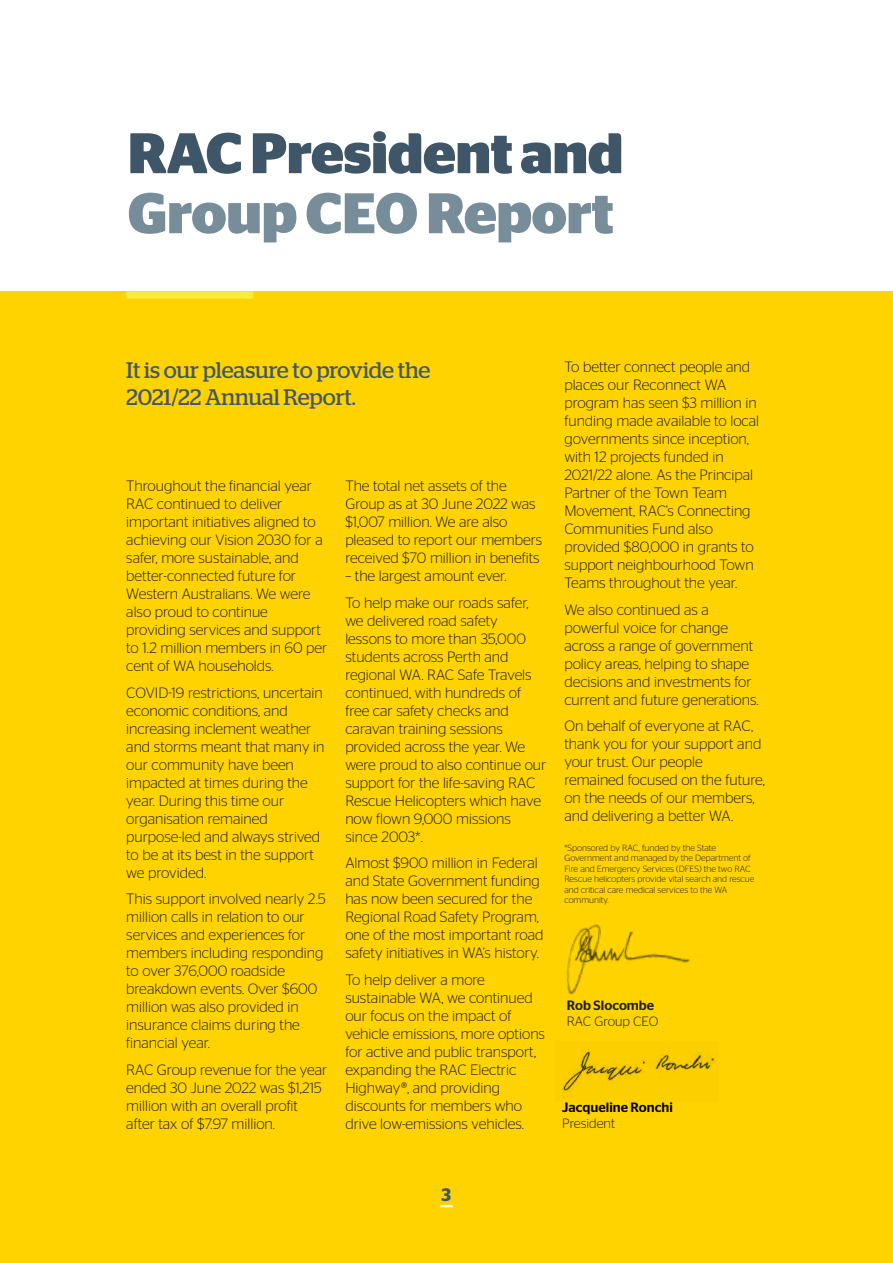
<style>
.page{position:relative;width:893px;height:1263px;background:#fff}
.page>*{position:absolute;margin:0;border:0;box-sizing:border-box;transform-origin:0 0}
.t1{font:700 57px "Stag Sans";letter-spacing:-.01em;color:#3e5668}
.t2{font:700 57px "Stag Sans";letter-spacing:-.01em;color:#778d9a}
.t3{font:22.5px/27px "Stag";letter-spacing:-.005em;color:#435665}
.t4{font:600 18px "Stag Sans";color:#3e5668}
.t5{font:300 15px/18px "Stag Sans";color:#231f20}
.t6{font:300 13.5px "Stag Sans";color:#231f20}
.t7{font:500 13.5px "Stag Sans";color:#000}
.t8{font:500 13.5px "Stag Sans";color:#231f20}
.t9{font:300 9px/10.5px "Stag Sans";color:#231f20}
</style>
<div class="page">
<div style="left:0;top:291px;width:893px;height:972px;background:#ffd300"></div>
<div style="left:126px;top:291px;width:127px;height:8px;background:#ffe939"></div>
<svg style="left:440px;top:1205px;width:13px;height:2px"></svg>
<img style="left:566px;top:924px;width:124px;height:71px">
<img style="left:562px;top:1050px;width:156px;height:48px">
<h1 class="t1" style="left:128px;top:120px;width:497px">RAC President and</h1>
<h1 class="t2" style="left:128px;top:180px;width:488px">Group CEO Report</h1>
<h2 class="t3" style="left:126px;top:356px;width:306px">It is our pleasure to provide the<br>2021/22 Annual Report.</h2>
<p class="t5" style="left:126px;top:477px;width:203px">Throughout the financial year<br>RAC continued to deliver important initiatives aligned to achieving our Vision 2030 for a safer, more sustainable, and better-connected future for<br>Western Australians. We were also proud to continue providing services and support to 1.2 million members in 60 per cent of WA households.</p>
<p class="t5" style="left:126px;top:683px;width:200px">COVID-19 restrictions, uncertain economic conditions, and increasing inclement weather and storms meant that many in our community have been impacted at times during the year. During this time our organisation remained purpose-led and always strived to be at its best in the support we provided.</p>
<p class="t5" style="left:126px;top:890px;width:201px">This support involved nearly 2.5 million calls in relation to our services and experiences for members including responding to over 376,000 roadside breakdown events. Over $600 million was also provided in insurance claims during the financial year.</p>
<p class="t5" style="left:126px;top:1060px;width:203px">RAC Group revenue for the year ended 30 June 2022 was $1,215 million with an overall profit after tax of $7.97 million.</p>
<p class="t5" style="left:345px;top:477px;width:198px">The total net assets of the<br>Group as at 30 June 2022 was $1,007 million. We are also pleased to report our members received $70 million in benefits</p>
<p class="t5" style="left:345px;top:562px;width:185px;line-height:26.5px">– the largest amount ever.<br>To help make our roads safer,</p>
<p class="t5" style="left:345px;top:611px;width:203px">we delivered road safety lessons to more than 35,000 students across Perth and regional WA. RAC Safe Travels continued, with hundreds of free car safety checks and caravan training sessions provided across the year. We were proud to also continue our support for the life-saving RAC<br>Rescue Helicopters which have now flown 9,000 missions since 2003*.</p>
<p class="t5" style="left:345px;top:854px;width:200px">Almost $900 million in Federal and State Government funding has now been secured for the<br>Regional Road Safety Program, one of the most important road safety initiatives in WA’s history.</p>
<p class="t5" style="left:345px;top:970px;width:201px">To help deliver a more sustainable WA, we continued our focus on the impact of vehicle emissions, more options for active and public transport, expanding the RAC Electric<br>Highway®, and providing discounts for members who drive low-emissions vehicles.</p>
<p class="t5" style="left:564px;top:358px;width:196px">To better connect people and places our Reconnect WA program has seen $3 million in funding made available to local governments since inception, with 12 projects funded in<br>2021/22 alone. As the Principal<br>Partner of the Town Team<br>Movement, RAC’s Connecting<br>Communities Fund also provided $80,000 in grants to support neighbourhood Town<br>Teams throughout the year.</p>
<p class="t5" style="left:564px;top:600px;width:196px">We also continued as a powerful voice for change across a range of government policy areas, helping to shape decisions and investments for current and future generations.</p>
<p class="t5" style="left:564px;top:717px;width:202px">On behalf of everyone at RAC, thank you for your support and your trust. Our people remained focused on the future, on the needs of our members, and delivering a better WA.</p>
<p class="t9" style="left:564px;top:842px;width:192px">*Sponsored by RAC, funded by the State Government and managed by the Department of Fire and Emergency Services (DFES) the two RAC Rescue helicopters provide vital search and rescue and critical care medical services to the WA community.</p>
<p class="t8" style="left:567px;top:997px;width:89px">Rob Slocombe</p>
<p class="t6" style="left:567px;top:1014px;width:93px">RAC Group CEO</p>
<p class="t7" style="left:562px;top:1099px;width:112px">Jacqueline Ronchi</p>
<p class="t6" style="left:562px;top:1116px;width:54px">President</p>
<p class="t4" style="left:442px;top:1185px;width:11px">3</p>
</div>
